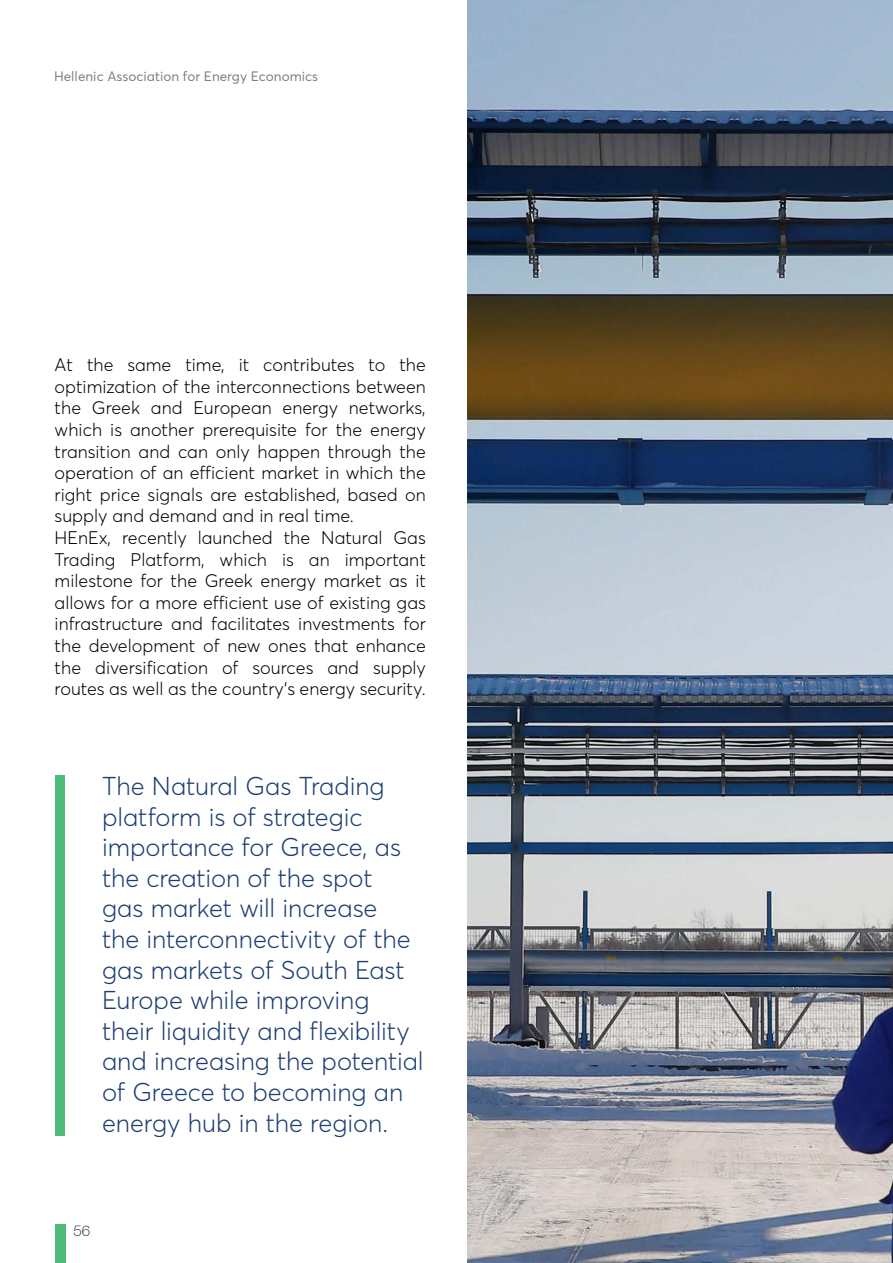
<style>
.page{position:relative;width:893px;height:1263px;background:#fff}
.page>*{position:absolute;margin:0;border:0;box-sizing:border-box;transform-origin:0 0}
.t1{font:300 25.5px/30.6px "Averta";letter-spacing:-.005em;color:#1c3e72}
.t2{font:300 18px/21.6px "Averta";color:#000}
.t3{font:100 15px "Helvetica Neue CE";color:#000}
.t4{font:13.5px "Averta";color:#808080}
</style>
<div class="page">
<div style="left:55px;top:1225px;width:10px;height:38px;background:#4ebb78"></div>
<img style="left:468px;top:0;width:425px;height:1263px">
<div style="left:55px;top:775px;width:9px;height:360px;background:#4ebb78"></div>
<p class="t4" style="left:54px;top:67px;width:266px">Hellenic Association for Energy Economics</p>
<p class="t2" style="left:55px;top:354px;width:373px">At the same time, it contributes to the optimization of the interconnections between the Greek and European energy networks, which is another prerequisite for the energy transition and can only happen through the operation of an efficient market in which the right price signals are established, based on supply and demand and in real time.<br>HEnEx, recently launched the Natural Gas Trading Platform, which is an important milestone for the Greek energy market as it allows for a more efficient use of existing gas infrastructure and facilitates investments for the development of new ones that enhance the diversification of sources and supply routes as well as the country’s energy security.</p>
<p class="t1" style="left:102px;top:770px;width:323px">The Natural Gas Trading platform is of strategic importance for Greece, as the creation of the spot<br>gas market will increase<br>the interconnectivity of the gas markets of South East<br>Europe while improving their liquidity and flexibility and increasing the potential of Greece to becoming an energy hub in the region.</p>
<p class="t3" style="left:74px;top:1222px;width:18px">56</p>
</div>
